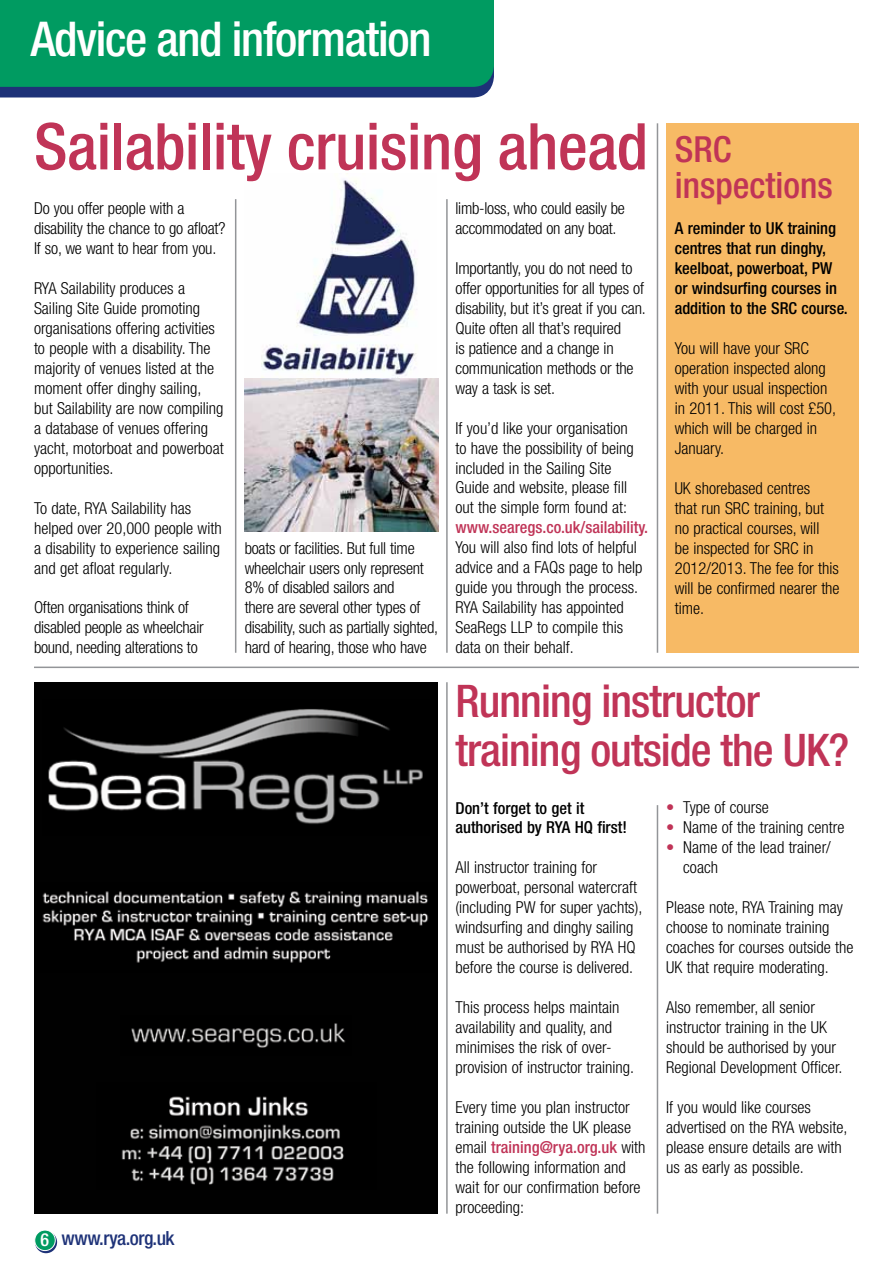
<style>
.page{position:relative;width:893px;height:1263px;background:#fff}
.page>*{position:absolute;margin:0;border:0;box-sizing:border-box;transform-origin:0 0}
.t1{font:500 condensed 64.5px "Helvetica Neue LT Std";letter-spacing:-.005em;color:#c03457}
.t2{font:500 condensed 48px "Helvetica Neue LT Std";letter-spacing:-.025em;color:#fff}
.t3{font:500 condensed 45px/49.5px "Helvetica Neue LT Std";letter-spacing:-.02em;color:#c03457}
.t4{font:500 condensed 36px/36px "Helvetica Neue LT Std";color:#c03457}
.t5{font:500 condensed 19.5px "Helvetica Neue LT Std";letter-spacing:-.025em;color:#1e3278}
.t6{font:300 condensed 16.5px/20px "Helvetica Neue LT Std";color:#000}
.t7{font:500 condensed 16.5px/20px "Helvetica Neue LT Std";color:#000}
.t8{font:500 condensed 16.5px "Helvetica Neue LT Std";color:#c03457}
.s1{font-size:18px;color:#fff}
.s2{font-weight:500;color:#c03457}
.s3{color:#c03457}
</style>
<div class="page">
<svg style="left:35px;top:1231px;width:22px;height:22px"></svg>
<div style="left:35px;top:1230px;width:20px;height:20px;background:#009b61;border-radius:50%"></div>
<div style="left:34px;top:1230px;width:22px;height:21px;border:1px solid #fff;border-radius:50%"></div>
<hr style="left:34px;top:666px;width:825px;height:2px;background:#939598">
<div style="left:0;top:87px;width:491px;height:10px;background:#1e3278"></div>
<div style="left:0;top:0;width:494px;height:87px;background:#009b61"></div>
<hr style="left:446px;top:199px;width:2px;height:454px;background:#939598">
<hr style="left:446px;top:682px;width:2px;height:532px;background:#939598">
<hr style="left:657px;top:123px;width:1px;height:530px;background:#939598">
<hr style="left:657px;top:805px;width:1px;height:409px;background:#939598">
<hr style="left:235px;top:199px;width:1px;height:454px;background:#939598">
<div style="left:666px;top:123px;width:193px;height:530px;background:#f7ba65"></div>
<img style="left:34px;top:682px;width:404px;height:532px">
<img style="left:245px;top:180px;width:192px;height:199px">
<img style="left:245px;top:379px;width:193px;height:153px">
<h2 class="t2" style="left:31px;top:10px;width:402px">Advice and information</h2>
<h1 class="t1" style="left:34px;top:108px;width:615px">Sailability cruising ahead</h1>
<p class="t6" style="left:34px;top:198px;width:193px">Do you offer people with a disability the chance to go afloat?<br>If so, we want to hear from you.</p>
<p class="t6" style="left:34px;top:278px;width:191px">RYA Sailability produces a<br>Sailing Site Guide promoting organisations offering activities to people with a disability. The majority of venues listed at the moment offer dinghy sailing, but Sailability are now compiling a database of venues offering yacht, motorboat and powerboat opportunities.</p>
<p class="t6" style="left:34px;top:498px;width:189px">To date, RYA Sailability has helped over 20,000 people with a disability to experience sailing and get afloat regularly.</p>
<p class="t6" style="left:34px;top:597px;width:171px">Often organisations think of disabled people as wheelchair bound, needing alterations to</p>
<p class="t6" style="left:245px;top:538px;width:195px">boats or facilities. But full time wheelchair users only represent<br>8% of disabled sailors and<br>there are several other types of disability, such as partially sighted, hard of hearing, those who have</p>
<p class="t6" style="left:455px;top:198px;width:171px">limb-loss, who could easily be accommodated on any boat.</p>
<p class="t6" style="left:455px;top:258px;width:192px">Importantly, you do not need to offer opportunities for all types of disability, but it’s great if you can.<br>Quite often all that’s required<br>is patience and a change in communication methods or the way a task is set.</p>
<p class="t6" style="left:455px;top:418px;width:180px">If you’d like your organisation to have the possibility of being included in the Sailing Site<br>Guide and website, please fill out the simple form found at:</p>
<p class="t8" style="left:455px;top:518px;width:194px">www.searegs.co.uk/sailability.</p>
<p class="t6" style="left:455px;top:537px;width:188px">You will also find lots of helpful advice and a FAQs page to help guide you through the process.<br>RYA Sailability has appointed<br>SeaRegs LLP to compile this data on their behalf.</p>
<h3 class="t4" style="left:675px;top:131px;width:159px">SRC inspections</h3>
<p class="t7" style="left:675px;top:218px;width:174px">A reminder to UK training centres that run dinghy, keelboat, powerboat, PW or windsurfing courses in addition to the SRC course.</p>
<p class="t6" style="left:675px;top:338px;width:163px">You will have your SRC operation inspected along with your usual inspection in 2011. This will cost £50, which will be charged in<br>January.</p>
<p class="t6" style="left:675px;top:478px;width:166px">UK shorebased centres<br>that run SRC training, but no practical courses, will<br>be inspected for SRC in<br>2012/2013. The fee for this will be confirmed nearer the time.</p>
<p class="t5" style="left:41px;top:1226px;width:136px"><span class="s1">6</span> www.rya.org.uk</p>
<h3 class="t3" style="left:455px;top:675px;width:395px">Running instructor training outside the UK?</h3>
<p class="t7" style="left:455px;top:797px;width:173px">Don’t forget to get it authorised by RYA HQ first!</p>
<p class="t6" style="left:455px;top:857px;width:188px">All instructor training for powerboat, personal watercraft (including PW for super yachts), windsurfing and dinghy sailing must be authorised by RYA HQ before the course is delivered.</p>
<p class="t6" style="left:455px;top:997px;width:180px">This process helps maintain availability and quality, and minimises the risk of over&shy;provision of instructor training.</p>
<p class="t6" style="left:455px;top:1097px;width:191px">Every time you plan instructor training outside the UK please email <span class="s2">training@rya.org.uk</span> with the following information and wait for our confirmation before proceeding:</p>
<p class="t6" style="left:666px;top:797px;width:104px"><span class="s3">•</span> Type of course</p>
<p class="t6" style="left:666px;top:817px;width:180px"><span class="s3">•</span> Name of the training centre</p>
<p class="t6" style="left:683px;top:837px;width:149px;text-indent:-17px"><span class="s3">•</span> Name of the lead trainer/ coach</p>
<p class="t6" style="left:666px;top:897px;width:189px">Please note, RYA Training may choose to nominate training coaches for courses outside the<br>UK that require moderating.</p>
<p class="t6" style="left:666px;top:997px;width:178px">Also remember, all senior instructor training in the UK should be authorised by your<br>Regional Development Officer.</p>
<p class="t6" style="left:666px;top:1097px;width:183px">If you would like courses advertised on the RYA website, please ensure details are with us as early as possible.</p>
</div>
